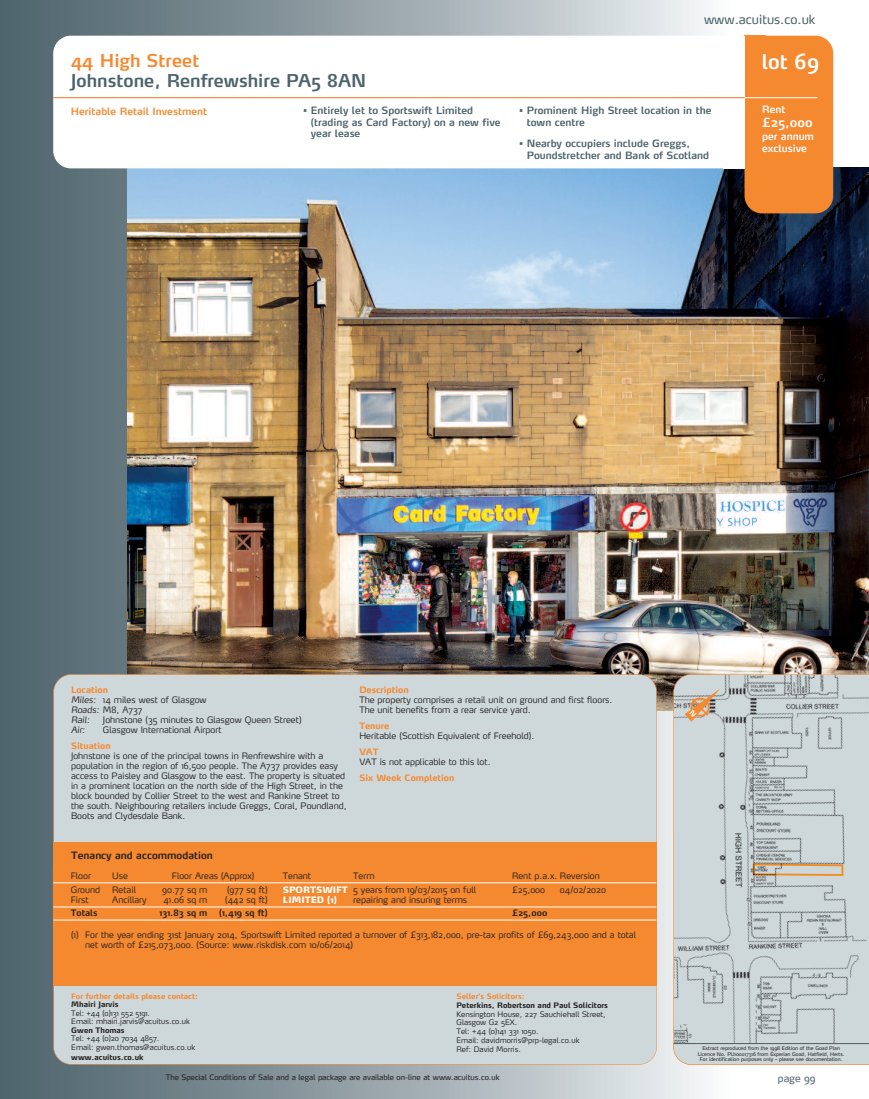
<style>
.page{position:relative;width:869px;height:1099px;background:#fff}
.page>*{position:absolute;margin:0;border:0;box-sizing:border-box;transform-origin:0 0}
.t1{font:600 20px "Max";color:#fff}
.t2{font:600 17.5px "Max";color:#4c636b}
.t3{font:600 17.5px "Max";color:#f58930}
.t4{font:12.5px "Max";color:#4c636b}
.t5{font:600 12.5px "Max";color:#fff}
.t6{font:600 10px/11.2px "Max";color:#4c636b}
.t7{font:600 10px "Max";color:#f58930}
.t8{font:600 10px "Max";color:#231f20}
.t9{font:600 10px/12px "Max";color:#fff}
.t10{font:10px "Max";color:#4c636b}
.t11{font:300 8.75px/10px "Max";color:#231f20}
.t12{font:700 8.75px "Max";color:#f58930}
.t13{font:600 8.75px "Max";color:#231f20}
.t14{font:900 8.75px/10px "Max";color:#fff}
.t15{font:italic 300 8.75px "Max";color:#231f20}
.t16{font:300 7.5px/8.8px "Max";color:#231f20}
.t17{font:7.5px "Max";color:#231f20}
.t18{font:700 7.5px "Max";color:#231f20}
.t19{font:700 7.5px "Max";color:#f58930}
.t20{font:5px/5.6px "Max";color:#231f20;text-align:center}
.s1{font-weight:700;color:#f58930}
.s2{font-style:italic}
</style>
<div class="page">
<div style="left:0;top:0;width:733px;height:1098px;background:linear-gradient(to right,#475d66,#f2f1f1)"></div>
<img style="left:128px;top:168px;width:740px;height:542px">
<svg style="left:673px;top:674px;width:195px;height:369px;background:#c4cccd"></svg>
<div style="left:744px;top:36px;width:88px;height:177px;background:#f58930;border-radius:18px"></div>
<div style="left:744px;top:36px;width:21px;height:14px;background:#f58930"></div>
<div style="left:53px;top:36px;width:691px;height:132px;background:#fff;border-radius:18px"></div>
<hr style="left:735px;top:97px;width:82px;height:1px;background:#fff">
<svg style="left:672px;top:1043px;width:196px;height:21px;background:#ced7d9"></svg>
<hr style="left:673px;top:1043px;width:195px;height:1px;background:#4c636b">
<div style="left:722px;top:36px;width:22px;height:132px;background:#fff"></div>
<hr style="left:53px;top:97px;width:691px;height:1px;background:#f47321">
<div style="left:54px;top:674px;width:602px;height:390px;background:#ced8da;border-radius:18px"></div>
<div style="left:53px;top:842px;width:603px;height:143px;background:#f58930"></div>
<hr style="left:53px;top:882px;width:603px;height:1px;background:#fff">
<hr style="left:53px;top:906px;width:603px;height:1px;background:#fff">
<hr style="left:53px;top:919px;width:603px;height:1px;background:#fff">
<svg style="left:684px;top:689px;width:35px;height:32px"></svg>
<h3 class="t4" style="left:703px;top:15px;width:113px">www.acuitus.co.uk</h3>
<h2 class="t3" style="left:71px;top:54px;width:130px">44 High Street</h2>
<h2 class="t2" style="left:71px;top:74px;width:297px">Johnstone, Renfrewshire PA5 8AN</h2>
<p class="t7" style="left:71px;top:107px;width:138px">Heritable Retail Investment</p>
<p class="t6" style="left:310px;top:106px;width:191px;text-indent:-7px">• Entirely let to Sportswift Limited (trading as Card Factory) on a new five year lease</p>
<p class="t6" style="left:526px;top:106px;width:186px;text-indent:-8px">• Prominent High Street location in the town centre</p>
<p class="t6" style="left:526px;top:139px;width:184px;text-indent:-7px">• Nearby occupiers include Greggs,<br>Poundstretcher and Bank of Scotland</p>
<h1 class="t1" style="left:761px;top:54px;width:59px">lot 69</h1>
<p class="t9" style="left:761px;top:105px;width:25px">Rent</p>
<h3 class="t5" style="left:761px;top:118px;width:52px">£25,000</h3>
<p class="t9" style="left:761px;top:132px;width:53px">per annum exclusive</p>
<p class="t11" style="left:71px;top:685px;width:137px"><span class="s1">Location<br></span><span class="s2">Miles:</span> 14 miles west of Glasgow<br><span class="s2">Roads:</span> M8, A737<br><span class="s2">Rail:</span></p>
<p class="t11" style="left:103px;top:715px;width:200px">Johnstone (35 minutes to Glasgow Queen Street)</p>
<p class="t15" style="left:71px;top:726px;width:16px">Air:</p>
<p class="t11" style="left:103px;top:725px;width:120px">Glasgow International Airport</p>
<p class="t12" style="left:71px;top:742px;width:41px">Situation</p>
<p class="t11" style="left:71px;top:751px;width:277px">Johnstone is one of the principal towns in Renfrewshire with a population in the region of 16,500 people. The A737 provides easy access to Paisley and Glasgow to the east. The property is situated in a prominent location on the north side of the High Street, in the block bounded by Collier Street to the west and Rankine Street to the south. Neighbouring retailers include Greggs, Coral, Poundland, Boots and Clydesdale Bank.</p>
<p class="t8" style="left:71px;top:851px;width:143px">Tenancy and accommodation</p>
<p class="t12" style="left:359px;top:686px;width:51px">Description</p>
<p class="t11" style="left:359px;top:695px;width:254px">The property comprises a retail unit on ground and first floors.<br>The unit benefits from a rear service yard.</p>
<p class="t12" style="left:359px;top:722px;width:31px">Tenure</p>
<p class="t11" style="left:359px;top:731px;width:176px">Heritable (Scottish Equivalent of Freehold).</p>
<p class="t12" style="left:359px;top:748px;width:21px">VAT</p>
<p class="t11" style="left:359px;top:757px;width:133px">VAT is not applicable to this lot.</p>
<p class="t12" style="left:359px;top:774px;width:96px">Six Week Completion</p>
<p class="t11" style="left:71px;top:871px;width:22px">Floor</p>
<p class="t11" style="left:112px;top:871px;width:17px">Use</p>
<p class="t11" style="left:172px;top:871px;width:84px">Floor Areas (Approx)</p>
<p class="t11" style="left:282px;top:871px;width:30px">Tenant</p>
<p class="t11" style="left:353px;top:871px;width:23px">Term</p>
<p class="t11" style="left:512px;top:871px;width:89px">Rent p.a.x. Reversion</p>
<p class="t11" style="left:71px;top:885px;width:31px">Ground<br>First</p>
<p class="t11" style="left:112px;top:885px;width:36px">Retail<br>Ancillary</p>
<p class="t11" style="left:162px;top:885px;width:47px">90.77 sq m<br>41.06 sq m</p>
<p class="t11" style="left:225px;top:885px;width:44px">(977 sq ft) (442 sq ft)</p>
<p class="t14" style="left:282px;top:885px;width:67px">SPORTSWIFT<br>LIMITED (1)</p>
<p class="t11" style="left:353px;top:885px;width:124px">5 years from 19/03/2015 on full repairing and insuring terms</p>
<p class="t11" style="left:512px;top:885px;width:35px">£25,000</p>
<p class="t11" style="left:559px;top:885px;width:48px">04/02/2020</p>
<p class="t13" style="left:71px;top:909px;width:28px">Totals</p>
<p class="t13" style="left:159px;top:909px;width:49px">131.83 sq m</p>
<p class="t13" style="left:219px;top:909px;width:50px">(1,419 sq ft)</p>
<p class="t13" style="left:512px;top:909px;width:37px">£25,000</p>
<p class="t11" style="left:85px;top:930px;width:552px;text-indent:-14px">(1) For the year ending 31st January 2014, Sportswift Limited reported a turnover of £313,182,000, pre-tax profits of £69,243,000 and a total net worth of £215,073,000. (Source: www.riskdisk.com 10/06/2014)</p>
<p class="t19" style="left:71px;top:993px;width:128px">For further details please contact:</p>
<p class="t18" style="left:71px;top:1001px;width:49px">Mhairi Jarvis</p>
<p class="t16" style="left:71px;top:1009px;width:120px">Tel: +44 (0)131 552 5191.<br>Email: mhairi.jarvis@acuitus.co.uk</p>
<p class="t18" style="left:71px;top:1027px;width:55px">Gwen Thomas</p>
<p class="t16" style="left:71px;top:1034px;width:125px">Tel: +44 (0)20 7034 4857.<br>Email: gwen.thomas@acuitus.co.uk</p>
<p class="t18" style="left:71px;top:1054px;width:74px">www.acuitus.co.uk</p>
<p class="t19" style="left:456px;top:993px;width:69px">Seller’s Solicitors:</p>
<p class="t18" style="left:456px;top:1002px;width:153px">Peterkins, Robertson and Paul Solicitors</p>
<p class="t16" style="left:456px;top:1010px;width:151px">Kensington House, 227 Sauchiehall Street,<br>Glasgow G2 5EX.<br>Tel: +44 (0)141 331 1050.<br>Email: davidmorris@prp-legal.co.uk<br>Ref: David Morris.</p>
<p class="t20" style="left:697px;top:1045px;width:148px">Extract reproduced from the 1998 Edition of the Goad Plan<br>Licence No. PU100017316 from Experian Goad, Hatfield, Herts.<br>For identification purposes only – please see documentation.</p>
<p class="t17" style="left:166px;top:1073px;width:335px">The Special Conditions of Sale and a legal package are available on-line at www.acuitus.co.uk</p>
<p class="t10" style="left:777px;top:1074px;width:39px">page 99</p>
</div>
